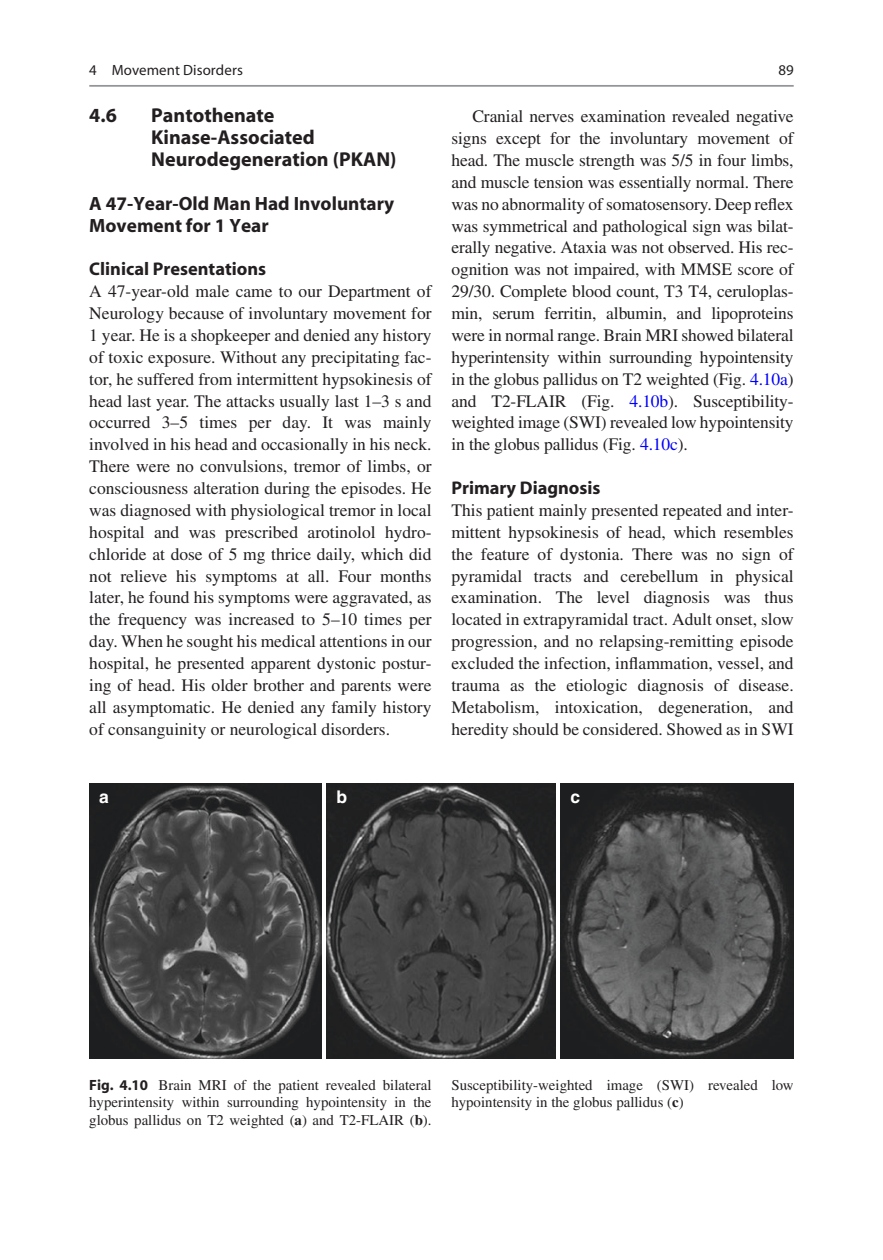
<style>
.page{position:relative;width:883px;height:1260px;background:#fff}
.page>*{position:absolute;margin:0;border:0;box-sizing:border-box;transform-origin:0 0}
.t1{font:700 20.12px/21.9px "Pxvpll Myriad";color:#231f20}
.t2{font:700 19.25px/21.9px "Pxvpll Myriad";color:#231f20}
.t3{font:700 18.38px "Pxvpll Myriad";color:#231f20}
.t4{font:17.5px/21.9px "Ftjpvd Times";color:#231f20;text-align:justify}
.t5{font:700 17.5px "Llhvlb Helvetica";color:#fff}
.t6{font:14.88px/17.5px "Ftjpvd Times";color:#231f20;text-align:justify}
.t7{font:14.88px "Bctgnb Myriad";letter-spacing:.01em;color:#231f20}
.t8{font:14.88px "Mkvwjm Myriad";color:#231f20}
.s1{color:#0000fa}
.s2{font-family:"Pxvpll Myriad";font-weight:700}
.s3{font-family:"Clqflv Times";font-weight:700}
</style>
<div class="page">
<img style="left:89px;top:784px;width:233px;height:274px">
<img style="left:327px;top:784px;width:229px;height:274px">
<img style="left:561px;top:784px;width:233px;height:274px">
<hr style="left:89px;top:85px;width:705px;height:2px;background:#939598">
<p class="t7" style="left:89px;top:63px;width:155px">4 Movement Disorders</p>
<p class="t1" style="left:89px;top:105px;width:29px">4.6</p>
<p class="t1" style="left:151px;top:105px;width:247px">Pantothenate<br>Kinase-Associated<br>Neurodegeneration (PKAN)</p>
<p class="t2" style="left:89px;top:193px;width:306px">A 47-Year-Old Man Had Involuntary<br>Movement for 1 Year</p>
<p class="t3" style="left:89px;top:260px;width:178px">Clinical Presentations</p>
<p class="t4" style="left:89px;top:280px;width:344px">A 47-year-old male came to our Department of Neurology because of involuntary movement for 1 year. He is a shopkeeper and denied any history of toxic exposure. Without any precipitating fac&shy;tor, he suffered from intermittent hypsokinesis of head last year. The attacks usually last 1–3 s and occurred 3–5 times per day. It was mainly involved in his head and occasionally in his neck.<br>There were no convulsions, tremor of limbs, or consciousness alteration during the episodes. He was diagnosed with physiological tremor in local hospital and was prescribed arotinolol hydro&shy;chloride at dose of 5 mg thrice daily, which did not relieve his symptoms at all. Four months later, he found his symptoms were aggravated, as the frequency was increased to 5–10 times per day. When he sought his medical attentions in our hospital, he presented apparent dystonic postur&shy;ing of head. His older brother and parents were all asymptomatic. He denied any family history of consanguinity or neurological disorders.</p>
<p class="t8" style="left:778px;top:63px;width:17px">89</p>
<p class="t4" style="left:451px;top:105px;width:344px;text-indent:21px">Cranial nerves examination revealed negative signs except for the involuntary movement of head. The muscle strength was 5/5 in four limbs, and muscle tension was essentially normal. There was no abnormality of somatosensory. Deep reflex was symmetrical and pathological sign was bilat&shy;erally negative. Ataxia was not observed. His rec&shy;ognition was not impaired, with MMSE score of 29/30. Complete blood count, T3 T4, ceruloplas&shy;min, serum ferritin, albumin, and lipoproteins were in normal range. Brain MRI showed bilateral hyperintensity within surrounding hypointensity in the globus pallidus on T2 weighted (Fig. <span class="s1">4.10a</span>) and T2-FLAIR (Fig. <span class="s1">4.10b</span>). Susceptibility&shy;weighted image (SWI) revealed low hypointensity in the globus pallidus (Fig. <span class="s1">4.10c</span>).</p>
<p class="t3" style="left:451px;top:478px;width:151px">Primary Diagnosis</p>
<p class="t4" style="left:451px;top:499px;width:344px">This patient mainly presented repeated and inter&shy;mittent hypsokinesis of head, which resembles the feature of dystonia. There was no sign of pyramidal tracts and cerebellum in physical examination. The level diagnosis was thus located in extrapyramidal tract. Adult onset, slow progression, and no relapsing-remitting episode excluded the infection, inflammation, vessel, and trauma as the etiologic diagnosis of disease.<br>Metabolism, intoxication, degeneration, and heredity should be considered. Showed as in SWI</p>
<p class="t5" style="left:99px;top:786px;width:11px">a</p>
<p class="t5" style="left:337px;top:786px;width:12px">b</p>
<p class="t5" style="left:571px;top:786px;width:11px">c</p>
<p class="t6" style="left:89px;top:1076px;width:344px"><span class="s2">Fig. 4.10</span> Brain MRI of the patient revealed bilateral hyperintensity within surrounding hypointensity in the globus pallidus on T2 weighted (<span class="s3">a</span>) and T2-FLAIR (<span class="s3">b</span>).</p>
<p class="t6" style="left:451px;top:1076px;width:344px">Susceptibility-weighted image (SWI) revealed low hypointensity in the globus pallidus (<span class="s3">c</span>)</p>
</div>
